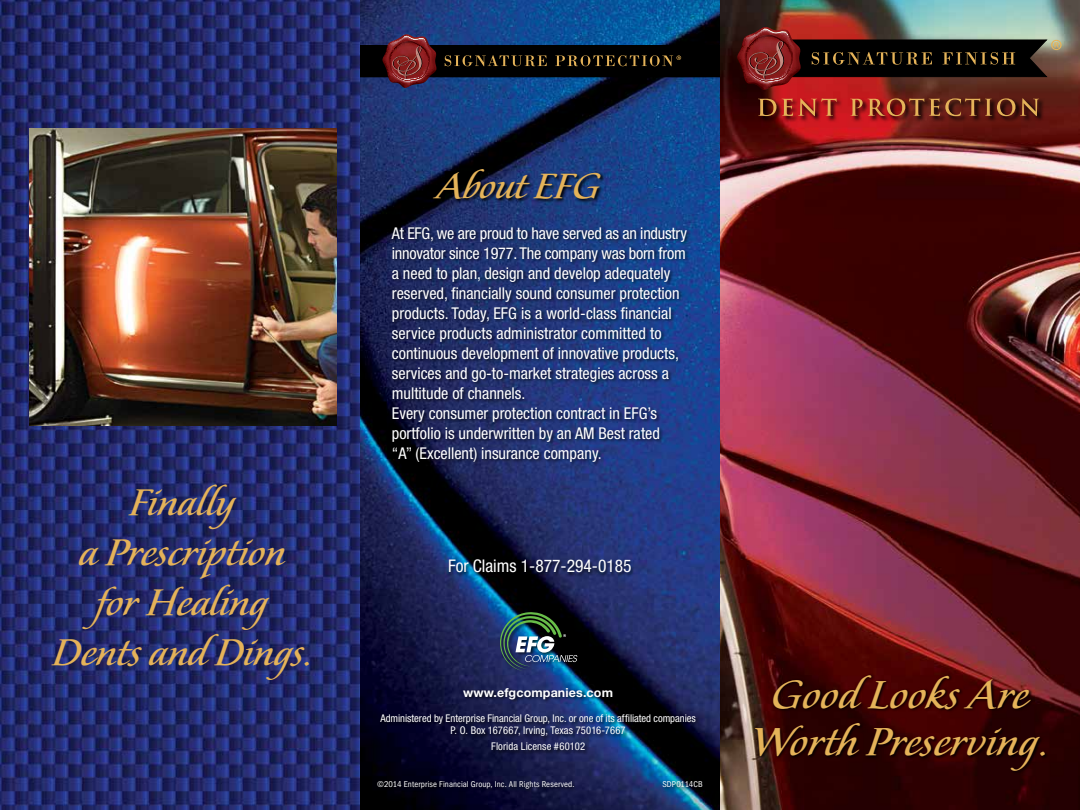
<style>
.page{position:relative;width:1080px;height:810px;background:#fff}
.page>*{position:absolute;margin:0;border:0;box-sizing:border-box;transform-origin:0 0}
.t1{font:50px/47.5px "Florens LP Std";letter-spacing:.01em;color:#e5b359;text-align:center}
.t2{font:47.5px/50px "Florens LP Std";color:#e5b359;text-align:center}
.t3{font:45px "Florens LP Std";color:#e5b359}
.t4{font:condensed 17.5px "Helvetica Neue LT Std";color:#fff}
.t5{font:condensed 16.25px/20px "Helvetica Neue LT Std";color:#fff}
.t6{font:700 12.5px "Helvetica Neue LT Std";letter-spacing:.01em;color:#fff}
.t7{font:condensed 10.62px/12.5px "Helvetica Neue LT Std";color:#fff;text-align:center}
.t8{font:condensed 8.75px "ITC Franklin Gothic Std";letter-spacing:.01em;color:#fff}
</style>
<div class="page">
<img style="left:0;top:0;width:360px;height:810px">
<img style="left:720px;top:0;width:360px;height:810px">
<svg style="left:360px;top:0;width:360px;height:810px;background:#162f66"></svg>
<svg style="left:754px;top:674px;width:295px;height:101px;background:#300303"></svg>
<div style="left:379px;top:611px;width:321px;height:144px;background:#000;opacity:.75"></div>
<img style="left:500px;top:612px;width:77px;height:59px">
<div style="left:448px;top:559px;width:187px;height:18px;background:#000;opacity:.75"></div>
<svg style="left:432px;top:168px;width:173px;height:35px;background:#11234b"></svg>
<div style="left:391px;top:226px;width:300px;height:241px;background:#000;opacity:.75"></div>
<div style="left:376px;top:780px;width:331px;height:13px;background:#000;opacity:.75"></div>
<svg style="left:758px;top:98px;width:288px;height:25px;background:#851515"></svg>
<svg style="left:758px;top:99px;width:18px;height:17px"></svg>
<svg style="left:782px;top:98px;width:55px;height:18px"></svg>
<svg style="left:850px;top:98px;width:189px;height:18px;background:#833e24"></svg>
<svg style="left:737px;top:27px;width:325px;height:63px;background:#522d25"></svg>
<svg style="left:360px;top:34px;width:360px;height:54px;background:#1c2134"></svg>
<img style="left:29px;top:129px;width:307px;height:296px">
<h2 class="t2" style="left:53px;top:478px;width:261px">Finally<br>a Prescription for Healing<br>Dents and Dings.</h2>
<h3 class="t3" style="left:438px;top:157px;width:164px">About EFG</h3>
<p class="t5" style="left:392px;top:223px;width:297px">At EFG, we are proud to have served as an industry innovator since 1977. The company was born from a need to plan, design and develop adequately reserved, financially sound consumer protection products. Today, EFG is a world-class financial service products administrator committed to continuous development of innovative products, services and go-to-market strategies across a multitude of channels.<br>Every consumer protection contract in EFG’s portfolio is underwritten by an AM Best rated<br>“A” (Excellent) insurance company.</p>
<p class="t4" style="left:448px;top:556px;width:185px">For Claims 1-877-294-0185</p>
<p class="t6" style="left:463px;top:684px;width:151px">www.efgcompanies.com</p>
<p class="t7" style="left:380px;top:712px;width:317px">Administered by Enterprise Financial Group, Inc. or one of its affiliated companies<br>P. O. Box 167667, Irving, Texas 75016-7667</p>
<p class="t7" style="left:491px;top:740px;width:96px">Florida License #60102</p>
<p class="t8" style="left:377px;top:780px;width:199px">©2014 Enterprise Financial Group, Inc. All Rights Reserved.</p>
<p class="t8" style="left:662px;top:780px;width:42px">SDP0114CB</p>
<h1 class="t1" style="left:751px;top:671px;width:299px">Good Looks Are<br>Worth Preserving.</h1>
</div>
